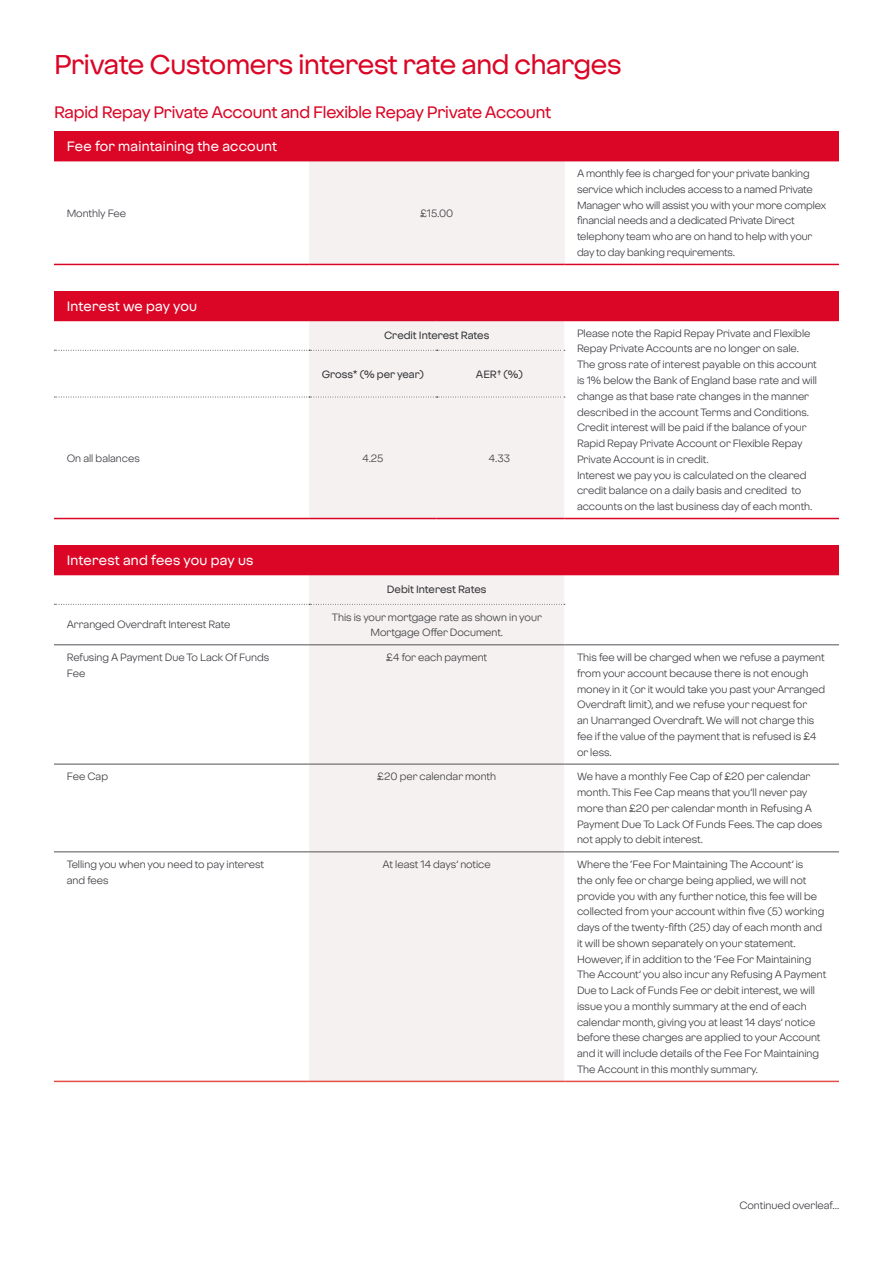
<style>
.page{position:relative;width:893px;height:1263px;background:#fff}
.page>*{position:absolute;margin:0;border:0;box-sizing:border-box;transform-origin:0 0}
.t1{font:500 27px "Virgin Money Sans";letter-spacing:-.01em;color:#db0626}
.t2{font:500 16.5px "Virgin Money Sans";letter-spacing:-.01em;color:#db0626}
.t3{font:500 13.5px "Virgin Money Sans";letter-spacing:.02em;color:#fff}
.t4{font:10.5px/15.8px "Virgin Money Sans";color:#35363b}
.t5{font:500 10.5px "Virgin Money Sans";color:#35363b}
</style>
<div class="page">
<div style="left:54px;top:291px;width:785px;height:29px;background:#db0626"></div>
<div style="left:309px;top:321px;width:255px;height:197px;background:#f5f1f0"></div>
<hr style="left:564px;top:518px;width:275px;height:1px;background:#db0626">
<svg style="left:54px;top:350px;width:511px;height:1px"></svg>
<svg style="left:54px;top:397px;width:511px;height:1px"></svg>
<hr style="left:54px;top:320px;width:255px;height:1px;background:#db0626">
<hr style="left:309px;top:320px;width:128px;height:1px;background:#db0626">
<hr style="left:437px;top:320px;width:127px;height:1px;background:#db0626">
<hr style="left:564px;top:320px;width:275px;height:1px;background:#db0626">
<hr style="left:54px;top:518px;width:255px;height:1px;background:#db0626">
<hr style="left:309px;top:518px;width:128px;height:1px;background:#db0626">
<hr style="left:437px;top:518px;width:127px;height:1px;background:#db0626">
<div style="left:54px;top:545px;width:785px;height:29px;background:#db0626"></div>
<div style="left:309px;top:575px;width:255px;height:506px;background:#f5f1f0"></div>
<svg style="left:54px;top:604px;width:511px;height:1px"></svg>
<hr style="left:54px;top:574px;width:255px;height:1px;background:#db0626">
<hr style="left:309px;top:574px;width:255px;height:1px;background:#db0626">
<hr style="left:564px;top:574px;width:275px;height:1px;background:#db0626">
<hr style="left:309px;top:644px;width:255px;height:1px;background:#535156">
<hr style="left:309px;top:764px;width:255px;height:1px;background:#535156">
<hr style="left:54px;top:644px;width:255px;height:1px;background:#535156">
<hr style="left:54px;top:764px;width:255px;height:1px;background:#535156">
<hr style="left:564px;top:644px;width:275px;height:1px;background:#535156">
<hr style="left:564px;top:764px;width:275px;height:1px;background:#535156">
<hr style="left:54px;top:1081px;width:255px;height:1px;background:#e34e46">
<hr style="left:309px;top:1081px;width:255px;height:1px;background:#e34e46">
<hr style="left:564px;top:1081px;width:275px;height:1px;background:#e34e46">
<hr style="left:54px;top:851px;width:255px;height:1px;background:#535156">
<hr style="left:309px;top:851px;width:255px;height:1px;background:#535156">
<hr style="left:564px;top:851px;width:275px;height:1px;background:#535156">
<div style="left:54px;top:131px;width:785px;height:30px;background:#db0626"></div>
<div style="left:309px;top:161px;width:255px;height:103px;background:#f5f1f0"></div>
<hr style="left:54px;top:264px;width:255px;height:1px;background:#db0626">
<hr style="left:309px;top:264px;width:255px;height:1px;background:#db0626">
<hr style="left:564px;top:264px;width:275px;height:1px;background:#db0626">
<hr style="left:54px;top:161px;width:255px;height:1px;background:#db0626">
<hr style="left:309px;top:161px;width:255px;height:1px;background:#db0626">
<hr style="left:564px;top:161px;width:275px;height:1px;background:#db0626">
<p class="t1" style="left:54px;top:48px;width:569px">Private Customers interest rate and charges</p>
<p class="t2" style="left:54px;top:102px;width:498px">Rapid Repay Private Account and Flexible Repay Private Account</p>
<p class="t3" style="left:67px;top:138px;width:212px">Fee for maintaining the account</p>
<p class="t4" style="left:67px;top:205px;width:61px">Monthly Fee</p>
<p class="t4" style="left:420px;top:205px;width:35px">£15.00</p>
<p class="t3" style="left:67px;top:297px;width:132px">Interest we pay you</p>
<p class="t4" style="left:577px;top:165px;width:250px">A monthly fee is charged for your private banking service which includes access to a named Private Manager who will assist you with your more complex financial needs and a dedicated Private Direct telephony team who are on hand to help with your day to day banking requirements.</p>
<p class="t5" style="left:384px;top:329px;width:107px">Credit Interest Rates</p>
<p class="t4" style="left:577px;top:325px;width:235px">Please note the Rapid Repay Private and Flexible<br>Repay Private Accounts are no longer on sale.</p>
<p class="t4" style="left:577px;top:356px;width:241px">The gross rate of interest payable on this account is 1% below the Bank of England base rate and will change as that base rate changes in the manner described in the account Terms and Conditions.</p>
<p class="t4" style="left:577px;top:419px;width:231px">Credit interest will be paid if the balance of your<br>Rapid Repay Private Account or Flexible Repay<br>Private Account is in credit.</p>
<p class="t4" style="left:577px;top:467px;width:237px">Interest we pay you is calculated on the cleared credit balance on a daily basis and credited to accounts on the last business day of each month.</p>
<p class="t5" style="left:322px;top:367px;width:104px">Gross* (% per year)</p>
<p class="t5" style="left:476px;top:367px;width:49px">AER† (%)</p>
<p class="t4" style="left:67px;top:450px;width:75px">On all balances</p>
<p class="t4" style="left:362px;top:450px;width:23px">4.25</p>
<p class="t4" style="left:489px;top:450px;width:23px">4.33</p>
<p class="t3" style="left:67px;top:551px;width:188px">Interest and fees you pay us</p>
<p class="t5" style="left:387px;top:583px;width:101px">Debit Interest Rates</p>
<p class="t4" style="left:67px;top:617px;width:165px">Arranged Overdraft Interest Rate</p>
<p class="t4" style="left:332px;top:609px;width:212px;text-align:center">This is your mortgage rate as shown in your<br>Mortgage Offer Document.</p>
<p class="t4" style="left:67px;top:649px;width:204px">Refusing A Payment Due To Lack Of Funds<br>Fee</p>
<p class="t4" style="left:386px;top:649px;width:102px">£4 for each payment</p>
<p class="t4" style="left:577px;top:649px;width:250px">This fee will be charged when we refuse a payment from your account because there is not enough money in it (or it would take you past your Arranged Overdraft limit), and we refuse your request for<br>an Unarranged Overdraft. We will not charge this fee if the value of the payment that is refused is £4 or less.</p>
<p class="t4" style="left:67px;top:768px;width:43px">Fee Cap</p>
<p class="t4" style="left:377px;top:768px;width:120px">£20 per calendar month</p>
<p class="t4" style="left:577px;top:768px;width:247px">We have a monthly Fee Cap of £20 per calendar month. This Fee Cap means that you’ll never pay more than £20 per calendar month in Refusing A Payment Due To Lack Of Funds Fees. The cap does not apply to debit interest.</p>
<p class="t4" style="left:67px;top:856px;width:199px">Telling you when you need to pay interest</p>
<p class="t4" style="left:67px;top:872px;width:43px">and fees</p>
<p class="t4" style="left:383px;top:856px;width:110px">At least 14 days’ notice</p>
<p class="t4" style="left:577px;top:856px;width:249px">Where the ‘Fee For Maintaining The Account’ is<br>the only fee or charge being applied, we will not provide you with any further notice, this fee will be collected from your account within five (5) working days of the twenty-fifth (25) day of each month and it will be shown separately on your statement.</p>
<p class="t4" style="left:577px;top:951px;width:251px">However, if in addition to the ‘Fee For Maintaining The Account’ you also incur any Refusing A Payment Due to Lack of Funds Fee or debit interest, we will issue you a monthly summary at the end of each calendar month, giving you at least 14 days’ notice before these charges are applied to your Account and it will include details of the Fee For Maintaining The Account in this monthly summary.</p>
<p class="t4" style="left:739px;top:1197px;width:101px">Continued overleaf...</p>
</div>
